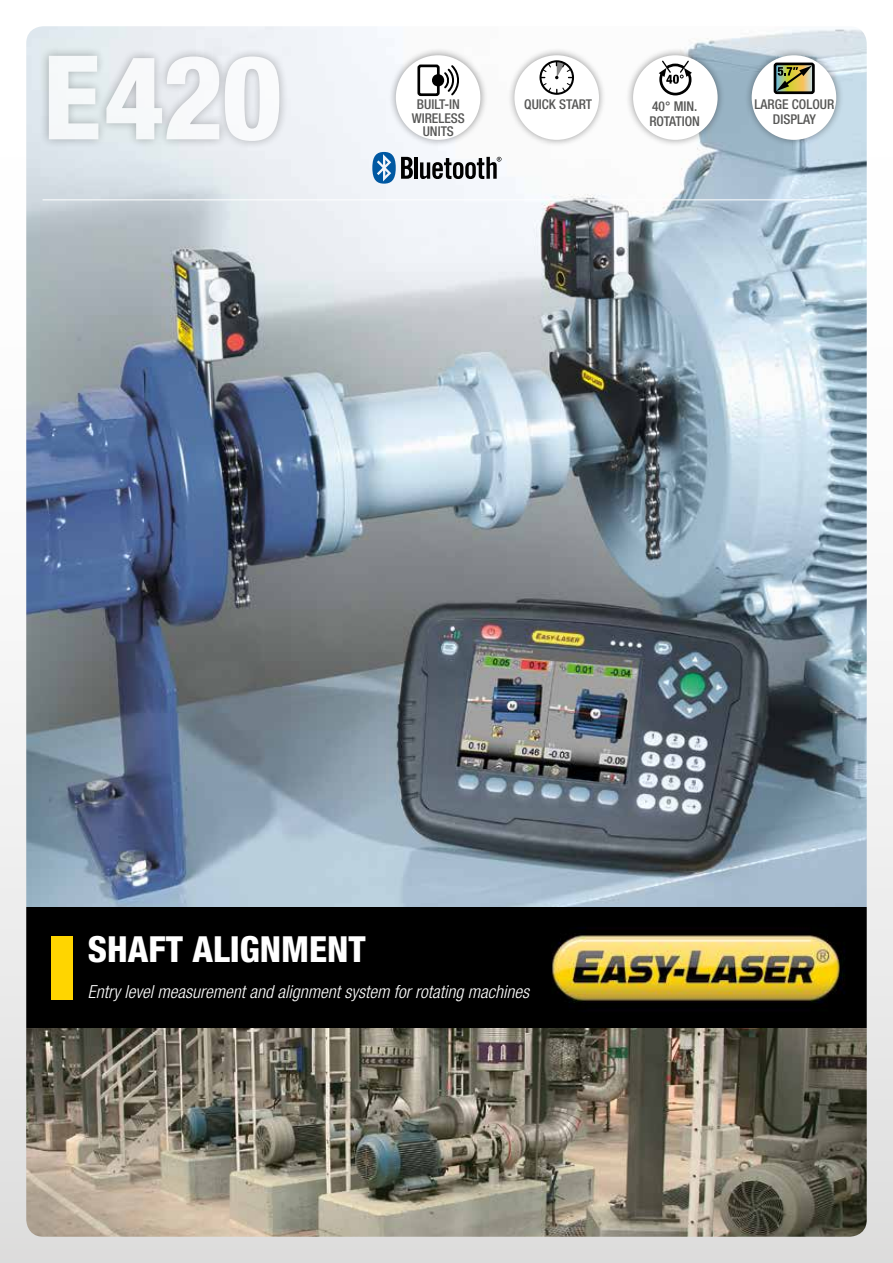
<style>
.page{position:relative;width:893px;height:1263px;background:#fff}
.page>*{position:absolute;margin:0;border:0;box-sizing:border-box;transform-origin:0 0}
.t1{font:800 condensed 117px "Helvetica Neue";color:#fff}
.t2{font:800 condensed 36px "Helvetica Neue";color:#fff}
.t3{font:italic 300 condensed 18px "Helvetica Neue";color:#fff}
.t4{font:500 condensed 13.5px/13.5px "Helvetica Neue";color:#575756;text-align:center}
</style>
<div class="page">
<img style="left:0;top:26px;width:893px;height:1237px">
<div style="left:507px;top:48px;width:100px;height:99px;background:#000;opacity:.4"></div>
<div style="left:514px;top:55px;width:85px;height:85px;background:#fff;border-radius:50%"></div>
<div style="left:388px;top:48px;width:100px;height:99px;background:#000;opacity:.4"></div>
<div style="left:396px;top:55px;width:84px;height:85px;background:#fff;border-radius:50%"></div>
<div style="left:625px;top:48px;width:100px;height:99px;background:#000;opacity:.4"></div>
<div style="left:633px;top:55px;width:85px;height:85px;background:#fff;border-radius:50%"></div>
<div style="left:744px;top:48px;width:100px;height:99px;background:#000;opacity:.4"></div>
<div style="left:752px;top:55px;width:84px;height:85px;background:#fff;border-radius:50%"></div>
<hr style="left:43px;top:199px;width:807px;height:1px;background:#fff">
<svg style="left:534px;top:60px;width:50px;height:35px"></svg>
<svg style="left:659px;top:61px;width:33px;height:34px"></svg>
<hr style="left:414px;top:157px;width:4px;height:22px;background:#000">
<svg style="left:372px;top:152px;width:41px;height:32px"></svg>
<svg style="left:420px;top:157px;width:81px;height:22px"></svg>
<div style="left:39px;top:46px;width:250px;height:104px;background:#000;opacity:.4"></div>
<div style="left:774px;top:63px;width:41px;height:31px;border:3px solid #000;border-radius:2px"></div>
<svg style="left:775px;top:64px;width:38px;height:29px"></svg>
<div style="left:417px;top:65px;width:23px;height:31px;border:3px solid #000;border-radius:2px"></div>
<svg style="left:431px;top:65px;width:28px;height:31px"></svg>
<h1 class="t1" style="left:43px;top:25px;width:241px">E420</h1>
<p class="t4" style="left:412px;top:98px;width:55px">BUILT-IN<br>WIRELESS<br>UNITS</p>
<p class="t4" style="left:755px;top:97px;width:81px;line-height:15px">LARGE COLOUR<br>DISPLAY</p>
<p class="t4" style="left:524px;top:98px;width:69px">QUICK START</p>
<p class="t4" style="left:649px;top:98px;width:52px;line-height:15px;text-align:left">40° MIN.<br>ROTATION</p>
<h2 class="t2" style="left:88px;top:927px;width:279px">SHAFT ALIGNMENT</h2>
<h3 class="t3" style="left:88px;top:981px;width:443px">Entry level measurement and alignment system for rotating machines</h3>
</div>
